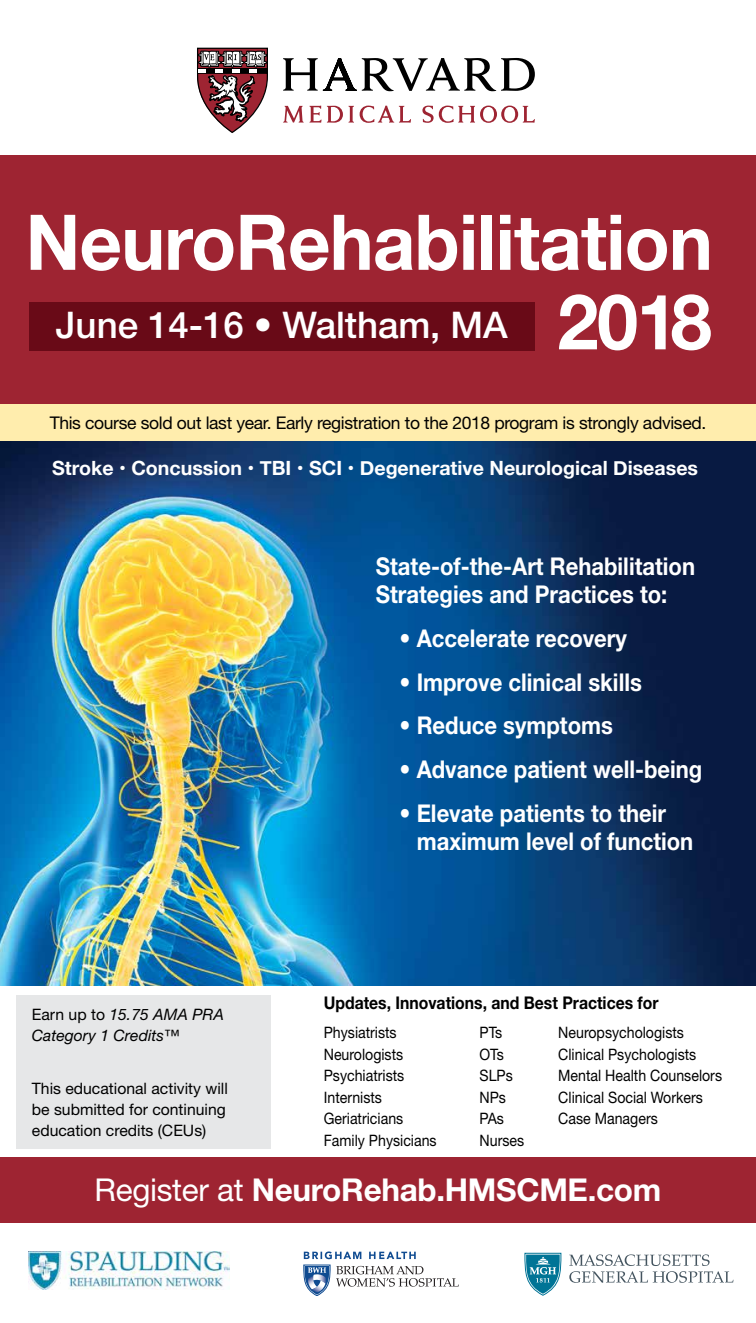
<style>
.page{position:relative;width:756px;height:1323px;background:#fff}
.page>*{position:absolute;margin:0;border:0;box-sizing:border-box;transform-origin:0 0}
.t1{font:700 77px "Helvetica Neue LT Std";letter-spacing:-.01em;color:#fff;scale:.96 1}
.t2{font:500 36.75px "Helvetica Neue LT Std";color:#fff}
.t3{font:700 31.5px "Helvetica Neue LT Std";letter-spacing:-.01em;color:#fff}
.t4{font:700 24.5px/28px "Helvetica Neue LT Std";color:#fff;scale:.9 1}
.t5{font:700 19.6px "Helvetica Neue";color:#fff}
.t6{font:17.5px "Helvetica Neue LT Std";letter-spacing:-.02em;color:#000}
.t7{font:700 17.5px "Helvetica Neue LT Std";color:#000;scale:.9 1}
.t8{font:15.75px "Helvetica Neue LT Std";color:#000;scale:.9 1}
.t9{font:15.75px/21px "Helvetica Neue LT Std";color:#000}
.t10{font:italic 15.75px/21px "Helvetica Neue LT Std";color:#000}
.s1{font-style:normal}
.s2{font-weight:400}
</style>
<div class="page">
<img style="left:0;top:441px;width:756px;height:545px">
<div style="left:0;top:1157px;width:756px;height:66px;background:#9e2432"></div>
<svg style="left:283px;top:58px;width:252px;height:33px"></svg>
<svg style="left:283px;top:106px;width:252px;height:17px"></svg>
<svg style="left:197px;top:48px;width:71px;height:85px"></svg>
<div style="left:0;top:155px;width:756px;height:249px;background:#9e2432"></div>
<img style="left:29px;top:1252px;width:200px;height:37px">
<svg style="left:525px;top:1253px;width:36px;height:43px"></svg>
<svg style="left:569px;top:1254px;width:164px;height:29px"></svg>
<svg style="left:304px;top:1265px;width:155px;height:31px"></svg>
<svg style="left:304px;top:1251px;width:112px;height:8px"></svg>
<div style="left:29px;top:302px;width:506px;height:49px;background:#690a17"></div>
<div style="left:16px;top:995px;width:255px;height:154px;background:#e6e7e8"></div>
<div style="left:0;top:404px;width:756px;height:37px;background:#ffedad"></div>
<h1 class="t1" style="left:26px;top:195px;width:717px">NeuroRehabilitation</h1>
<h2 class="t2" style="left:56px;top:303px;width:453px">June 14-16 • Waltham, MA</h2>
<h1 class="t1" style="left:557px;top:274px;width:162px">2018</h1>
<p class="t6" style="left:50px;top:412px;width:658px">This course sold out last year. Early registration to the 2018 program is strongly advised.</p>
<p class="t5" style="left:52px;top:452px;width:647px">Stroke • Concussion • TBI • SCI • Degenerative Neurological Diseases</p>
<p class="t10" style="left:32px;top:1004px;width:193px"><span class="s1">Earn up to</span> 15.75 AMA PRA<br>Category 1 Credits<span class="s1">™</span></p>
<p class="t9" style="left:32px;top:1077px;width:197px">This educational activity will be submitted for continuing education credits (CEUs)</p>
<h3 class="t4" style="left:376px;top:552px;width:356px">State-of-the-Art Rehabilitation<br>Strategies and Practices to:</h3>
<h3 class="t4" style="left:400px;top:624px;width:254px">• Accelerate recovery</h3>
<h3 class="t4" style="left:400px;top:667px;width:271px">• Improve clinical skills</h3>
<h3 class="t4" style="left:400px;top:711px;width:239px">• Reduce symptoms</h3>
<h3 class="t4" style="left:400px;top:755px;width:338px">• Advance patient well-being</h3>
<h3 class="t4" style="left:417px;top:799px;width:309px;text-indent:-17px">• Elevate patients to their maximum level of function</h3>
<p class="t7" style="left:324px;top:992px;width:374px">Updates, Innovations, and Best Practices for</p>
<p class="t8" style="left:324px;top:1023px;width:83px">Physiatrists</p>
<p class="t8" style="left:480px;top:1023px;width:27px">PTs</p>
<p class="t8" style="left:558px;top:1023px;width:141px">Neuropsychologists</p>
<p class="t8" style="left:324px;top:1045px;width:90px">Neurologists</p>
<p class="t8" style="left:480px;top:1045px;width:29px">OTs</p>
<p class="t8" style="left:558px;top:1045px;width:155px">Clinical Psychologists</p>
<p class="t8" style="left:324px;top:1066px;width:91px">Psychiatrists</p>
<p class="t8" style="left:480px;top:1066px;width:39px">SLPs</p>
<p class="t8" style="left:558px;top:1066px;width:184px">Mental Health Counselors</p>
<p class="t8" style="left:324px;top:1088px;width:66px">Internists</p>
<p class="t8" style="left:480px;top:1088px;width:31px">NPs</p>
<p class="t8" style="left:558px;top:1088px;width:162px">Clinical Social Workers</p>
<p class="t8" style="left:324px;top:1109px;width:90px">Geriatricians</p>
<p class="t8" style="left:480px;top:1109px;width:29px">PAs</p>
<p class="t8" style="left:558px;top:1109px;width:112px">Case Managers</p>
<p class="t8" style="left:324px;top:1131px;width:127px">Family Physicians</p>
<p class="t8" style="left:480px;top:1131px;width:51px">Nurses</p>
<h3 class="t3" style="left:95px;top:1171px;width:568px"><span class="s2">Register at</span> NeuroRehab.HMSCME.com</h3>
</div>
